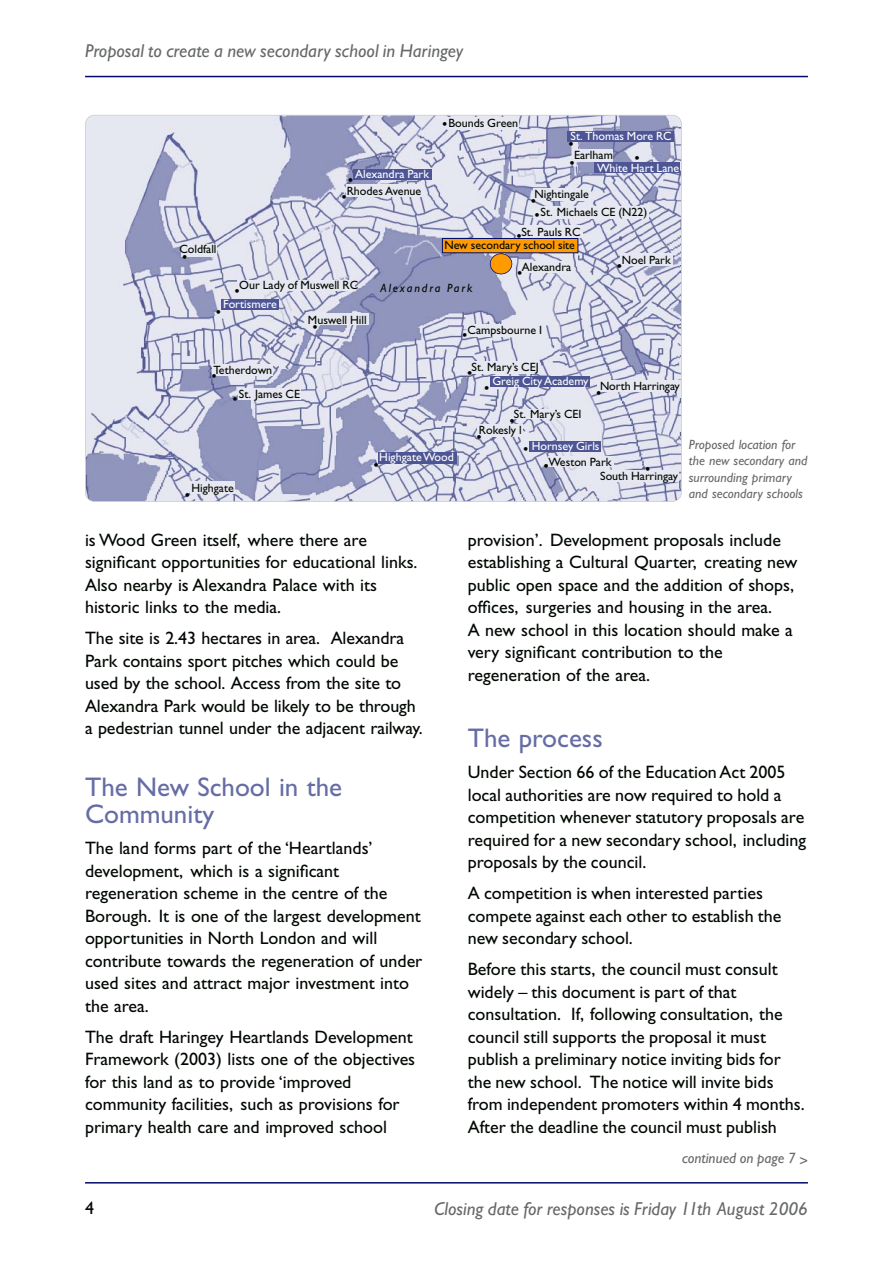
<style>
.page{position:relative;width:893px;height:1263px;background:#fff}
.page>*{position:absolute;margin:0;border:0;box-sizing:border-box;transform-origin:0 0}
.t1{font:27px/27px "Gill Sans";color:#666da4}
.t2{font:italic 18.75px "Gill Sans";color:#666a66}
.t3{font:18px/22.5px "Gill Sans";color:#000700}
.t4{font:15px/18.1px "Gill Sans";color:#000700}
.t5{font:italic 15px "Gill Sans";color:#666a66}
.t6{font:italic 13.5px/16.5px "Gill Sans";color:#666a66}
.t7{font:12px/23.9px "Gill Sans";color:#000700}
.t8{font:12px "Gill Sans";color:#fff}
.t9{font:italic 12px "Gill Sans";letter-spacing:.155em;color:#000700}
</style>
<div class="page">
<hr style="left:85px;top:76px;width:723px;height:1px;background:#000c68">
<hr style="left:85px;top:1182px;width:723px;height:1px;background:#000c68">
<img style="left:85px;top:115px;width:596px;height:386px;border-radius:9px">
<div style="left:85px;top:115px;width:597px;height:387px;border:2px solid #cccecc;border-radius:9px"></div>
<div style="left:490px;top:254px;width:22px;height:20px;background:#ff9a00;border-radius:50%"></div>
<div style="left:490px;top:253px;width:22px;height:21px;border:2px solid #000c68;border-radius:50%"></div>
<div style="left:568px;top:131px;width:106px;height:10px;background:#4d5595"></div>
<div style="left:490px;top:376px;width:99px;height:10px;background:#4d5595"></div>
<div style="left:529px;top:441px;width:72px;height:10px;background:#4d5595"></div>
<div style="left:378px;top:452px;width:78px;height:11px;background:#4d5595"></div>
<div style="left:221px;top:299px;width:58px;height:11px;background:#4d5595"></div>
<div style="left:353px;top:169px;width:79px;height:11px;background:#4d5595"></div>
<div style="left:594px;top:163px;width:86px;height:10px;background:#4d5595"></div>
<div style="left:347px;top:185px;width:76px;height:12px;background:#e6e7f0"></div>
<div style="left:182px;top:244px;width:35px;height:13px;background:#e6e7f0"></div>
<div style="left:213px;top:364px;width:60px;height:11px;background:#e6e7f0"></div>
<div style="left:239px;top:388px;width:62px;height:12px;background:#e6e7f0"></div>
<div style="left:191px;top:481px;width:44px;height:13px;background:#e6e7f0"></div>
<div style="left:311px;top:313px;width:57px;height:12px;background:#e6e7f0"></div>
<div style="left:237px;top:280px;width:118px;height:10px;background:#e6e7f0"></div>
<div style="left:467px;top:324px;width:75px;height:13px;background:#e6e7f0"></div>
<div style="left:469px;top:361px;width:71px;height:13px;background:#e6e7f0"></div>
<div style="left:533px;top:188px;width:57px;height:12px;background:#e6e7f0"></div>
<div style="left:447px;top:118px;width:71px;height:12px;background:#e6e7f0"></div>
<div style="left:573px;top:149px;width:40px;height:12px;background:#e6e7f0"></div>
<div style="left:540px;top:206px;width:108px;height:12px;background:#e6e7f0"></div>
<div style="left:518px;top:225px;width:65px;height:13px;background:#e6e7f0"></div>
<div style="left:521px;top:261px;width:51px;height:11px;background:#e6e7f0"></div>
<div style="left:621px;top:254px;width:52px;height:12px;background:#e6e7f0"></div>
<div style="left:597px;top:380px;width:84px;height:12px;background:#e6e7f0"></div>
<div style="left:598px;top:470px;width:81px;height:12px;background:#e6e7f0"></div>
<div style="left:512px;top:409px;width:71px;height:10px;background:#e6e7f0"></div>
<div style="left:477px;top:424px;width:46px;height:12px;background:#e6e7f0"></div>
<div style="left:549px;top:457px;width:65px;height:10px;background:#e6e7f0"></div>
<div style="left:442px;top:238px;width:136px;height:15px;background:#ff9a00"></div>
<div style="left:442px;top:238px;width:136px;height:15px;border:1px solid #000c68"></div>
<p class="t2" style="left:85px;top:43px;width:380px">Proposal to create a new secondary school in Haringey</p>
<p class="t7" style="left:179px;top:238px;width:39px">Coldfall</p>
<p class="t4" style="left:182px;top:250px;width:7px">•</p>
<p class="t8" style="left:355px;top:169px;width:76px">Alexandra Park</p>
<p class="t7" style="left:347px;top:180px;width:76px">Rhodes Avenue</p>
<p class="t4" style="left:348px;top:172px;width:7px">•</p>
<p class="t4" style="left:341px;top:189px;width:7px">•</p>
<p class="t7" style="left:448px;top:112px;width:71px">Bounds Green</p>
<p class="t4" style="left:442px;top:116px;width:7px">•</p>
<p class="t8" style="left:571px;top:132px;width:103px">St. Thomas More RC</p>
<p class="t4" style="left:569px;top:137px;width:8px">• •</p>
<p class="t7" style="left:574px;top:144px;width:40px">Earlham</p>
<p class="t4" style="left:635px;top:151px;width:7px">•</p>
<p class="t8" style="left:597px;top:163px;width:84px">White Hart Lane</p>
<p class="t7" style="left:534px;top:183px;width:56px">Nightingale</p>
<p class="t4" style="left:531px;top:195px;width:11px;line-height:14.1px">• •</p>
<p class="t7" style="left:541px;top:201px;width:108px">St. Michaels CE (N22)</p>
<p class="t7" style="left:521px;top:221px;width:61px">St. Pauls RC</p>
<p class="t4" style="left:517px;top:228px;width:7px">•</p>
<p class="t4" style="left:517px;top:266px;width:7px">•</p>
<p class="t7" style="left:444px;top:234px;width:132px">New secondary school site</p>
<p class="t7" style="left:522px;top:256px;width:51px">Alexandra</p>
<p class="t7" style="left:622px;top:249px;width:50px">Noel Park</p>
<p class="t4" style="left:617px;top:258px;width:7px">•</p>
<p class="t7" style="left:239px;top:274px;width:120px">Our Lady of Muswell RC</p>
<p class="t9" style="left:381px;top:283px;width:93px">Alexandra Park</p>
<p class="t7" style="left:468px;top:319px;width:76px">Campsbourne I</p>
<p class="t7" style="left:472px;top:356px;width:69px">St. Mary’s CEJ</p>
<p class="t4" style="left:234px;top:283px;width:7px">•</p>
<p class="t8" style="left:223px;top:300px;width:55px">Fortismere</p>
<p class="t4" style="left:216px;top:305px;width:7px">•</p>
<p class="t7" style="left:308px;top:309px;width:60px">Muswell Hill</p>
<p class="t4" style="left:313px;top:320px;width:7px">•</p>
<p class="t4" style="left:462px;top:327px;width:7px">•</p>
<p class="t7" style="left:239px;top:359px;width:63px;text-indent:-25px">Tetherdown<br>St. James CE</p>
<p class="t4" style="left:467px;top:365px;width:7px">•</p>
<p class="t4" style="left:211px;top:368px;width:7px">•</p>
<p class="t8" style="left:492px;top:376px;width:98px">Greig City Academy</p>
<p class="t4" style="left:484px;top:380px;width:7px">•</p>
<p class="t4" style="left:232px;top:391px;width:7px">•</p>
<p class="t7" style="left:600px;top:375px;width:81px">North Harringay</p>
<p class="t4" style="left:596px;top:385px;width:7px">•</p>
<p class="t7" style="left:191px;top:477px;width:44px">Highgate</p>
<p class="t4" style="left:185px;top:488px;width:7px">•</p>
<p class="t8" style="left:379px;top:452px;width:76px">Highgate Wood</p>
<p class="t4" style="left:374px;top:457px;width:7px">•</p>
<p class="t7" style="left:479px;top:407px;width:104px;line-height:16px;text-indent:35px">St. Mary’s CEI<br>Rokesly l</p>
<p class="t7" style="left:549px;top:451px;width:64px">Weston Park</p>
<p class="t4" style="left:509px;top:413px;width:7px">•</p>
<p class="t4" style="left:477px;top:429px;width:7px">•</p>
<p class="t8" style="left:532px;top:441px;width:69px">Hornsey Girls</p>
<p class="t4" style="left:523px;top:441px;width:7px">•</p>
<p class="t4" style="left:544px;top:458px;width:7px">•</p>
<p class="t4" style="left:645px;top:461px;width:7px">•</p>
<p class="t7" style="left:600px;top:465px;width:79px">South Harringay</p>
<p class="t6" style="left:689px;top:437px;width:120px">Proposed location for the new secondary and surrounding primary and secondary schools</p>
<p class="t3" style="left:85px;top:530px;width:334px">is Wood Green itself, where there are significant opportunities for educational links.<br>Also nearby is Alexandra Palace with its historic links to the media.</p>
<p class="t3" style="left:85px;top:629px;width:339px">The site is 2.43 hectares in area. Alexandra Park contains sport pitches which could be used by the school. Access from the site to Alexandra Park would be likely to be through a pedestrian tunnel under the adjacent railway.</p>
<h1 class="t1" style="left:85px;top:776px;width:259px">The New School in the<br>Community</h1>
<p class="t3" style="left:85px;top:839px;width:339px">The land forms part of the ‘Heartlands’ development, which is a significant regeneration scheme in the centre of the Borough. It is one of the largest development opportunities in North London and will contribute towards the regeneration of under used sites and attract major investment into the area.</p>
<p class="t3" style="left:85px;top:1027px;width:332px">The draft Haringey Heartlands Development Framework (2003) lists one of the objectives for this land as to provide ‘improved community facilities, such as provisions for primary health care and improved school</p>
<p class="t3" style="left:468px;top:530px;width:331px">provision’. Development proposals include establishing a Cultural Quarter, creating new public open space and the addition of shops, offices, surgeries and housing in the area.<br>A new school in this location should make a very significant contribution to the regeneration of the area.</p>
<h1 class="t1" style="left:468px;top:727px;width:136px">The process</h1>
<p class="t3" style="left:468px;top:763px;width:340px">Under Section 66 of the Education Act 2005 local authorities are now required to hold a competition whenever statutory proposals are required for a new secondary school, including proposals by the council.</p>
<p class="t3" style="left:468px;top:884px;width:315px">A competition is when interested parties compete against each other to establish the new secondary school.</p>
<p class="t3" style="left:468px;top:960px;width:338px">Before this starts, the council must consult widely – this document is part of that consultation. If, following consultation, the council still supports the proposal it must publish a preliminary notice inviting bids for the new school. The notice will invite bids from independent promoters within 4 months.<br>After the deadline the council must publish</p>
<p class="t5" style="left:682px;top:1152px;width:127px">continued on page 7 &gt;</p>
<p class="t3" style="left:85px;top:1198px;width:10px">4</p>
<p class="t2" style="left:434px;top:1201px;width:375px">Closing date for responses is Friday 11th August 2006</p>
</div>
